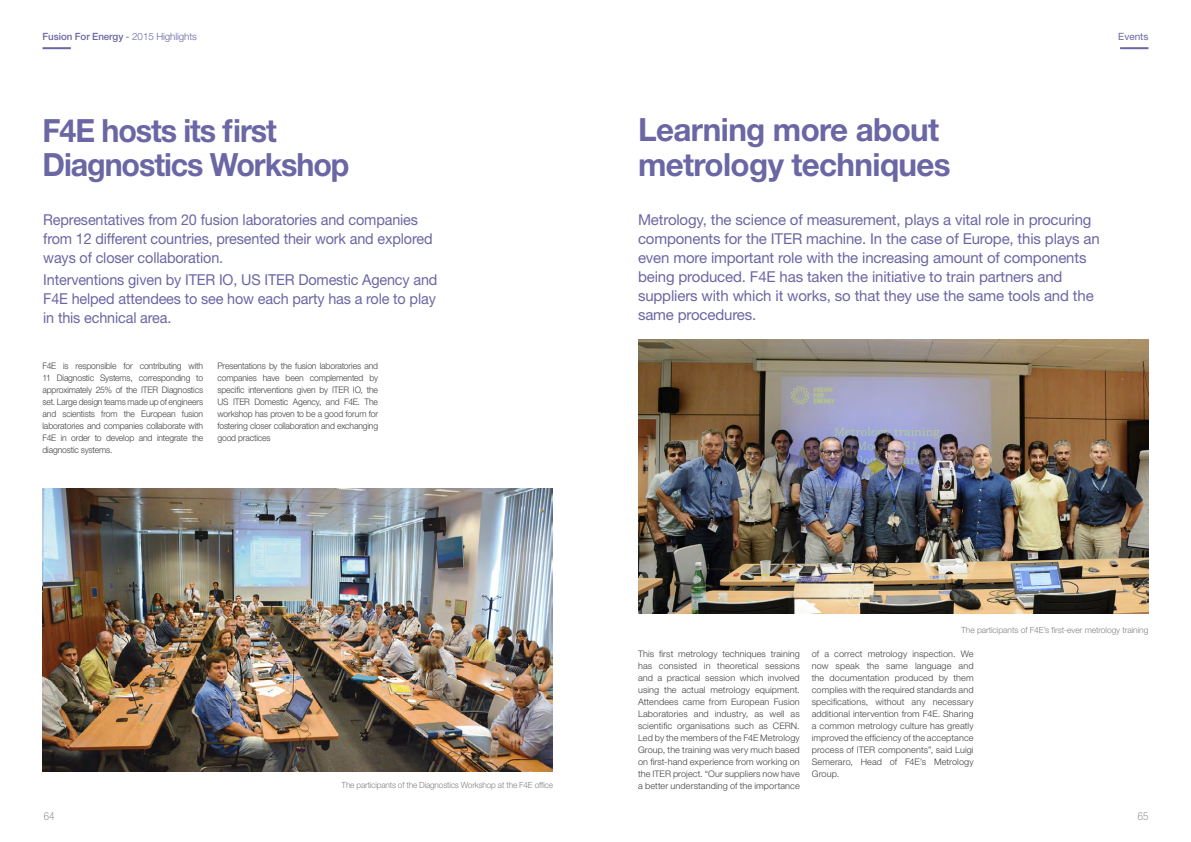
<style>
.page{position:relative;width:1191px;height:842px;background:#fff}
.page>*{position:absolute;margin:0;border:0;box-sizing:border-box;transform-origin:0 0}
.t1{font:700 32px/35px "Helvetica Neue LT Std";letter-spacing:-.035em;color:#6b66a4}
.t2{font:700 32px/34px "Helvetica Neue LT Std";letter-spacing:-.035em;color:#6b66a4;scale:.95 1}
.t3{font:15px/19px "Helvetica Neue LT Std";letter-spacing:-.01em;color:#6b66a4}
.t4{font:15px/19px "Helvetica Neue LT Std";letter-spacing:-.01em;color:#6b66a4;scale:.96 1}
.t5{font:100 condensed 11px "Helvetica Neue LT Std";color:#6d6e71}
.t6{font:500 10px "Helvetica Neue LT Std";letter-spacing:-.01em;color:#6b66a4}
.t7{font:10px "Helvetica Neue LT Std";color:#6b66a4}
.t8{font:300 9px/12px "Helvetica Neue LT Std";letter-spacing:-.01em;color:#414042;text-align:justify}
.t9{font:300 9px/12px "Helvetica Neue LT Std";letter-spacing:-.01em;color:#414042;text-align:justify;scale:.95 1}
.t10{font:300 8.5px "Helvetica Neue LT Std";letter-spacing:-.02em;color:#808285}
.s1{font-weight:400}
.s2{font-weight:300}
</style>
<div class="page">
<hr style="left:1120px;top:47px;width:28px;height:2px;background:#6b66a4">
<hr style="left:43px;top:47px;width:28px;height:2px;background:#6b66a4">
<img style="left:43px;top:489px;width:510px;height:283px">
<img style="left:638px;top:339px;width:510px;height:275px">
<p class="t6" style="left:43px;top:30px;width:156px">Fusion For Energy <span class="s1">-</span> <span class="s2">2015 Highlights</span></p>
<p class="t7" style="left:1118px;top:30px;width:32px">Events</p>
<h1 class="t2" style="left:43px;top:113px;width:324px">F4E hosts its first<br>Diagnostics Workshop</h1>
<h2 class="t4" style="left:43px;top:210px;width:407px">Representatives from 20 fusion laboratories and companies from 12 different countries, presented their work and explored ways of closer collaboration.</h2>
<h2 class="t4" style="left:43px;top:270px;width:412px;text-align:justify">Interventions given by ITER IO, US ITER Domestic Agency and F4E helped attendees to see how each party has a role to play in this echnical area.</h2>
<p class="t9" style="left:43px;top:359px;width:171px">F4E is responsible for contributing with 11 Diagnostic Systems, corresponding to approximately 25% of the ITER Diagnostics set. Large design teams made up of engineers and scientists from the European fusion laboratories and companies collaborate with F4E in order to develop and integrate the diagnostic systems.</p>
<p class="t9" style="left:217px;top:359px;width:171px">Presentations by the fusion laboratories and companies have been complemented by specific interventions given by ITER IO, the US ITER Domestic Agency, and F4E. The workshop has proven to be a good forum for fostering closer collaboration and exchanging good practices</p>
<p class="t10" style="left:342px;top:780px;width:213px">The participants of the Diagnostics Workshop at the F4E office</p>
<h1 class="t1" style="left:638px;top:111px;width:314px">Learning more about metrology techniques</h1>
<p class="t3" style="left:638px;top:210px;width:463px">Metrology, the science of measurement, plays a vital role in procuring components for the ITER machine. In the case of Europe, this plays an even more important role with the increasing amount of components being produced. F4E has taken the initiative to train partners and suppliers with which it works, so that they use the same tools and the same procedures.</p>
<p class="t10" style="left:961px;top:624px;width:189px">The participants of F4E’s first-ever metrology training</p>
<p class="t8" style="left:638px;top:647px;width:163px">This first metrology techniques training has consisted in theoretical sessions and a practical session which involved using the actual metrology equipment.<br>Attendees came from European Fusion Laboratories and industry, as well as scientific organisations such as CERN.<br>Led by the members of the F4E Metrology Group, the training was very much based on first-hand experience from working on the ITER project. “Our suppliers now have a better understanding of the importance</p>
<p class="t8" style="left:812px;top:647px;width:163px">of a correct metrology inspection. We now speak the same language and the documentation produced by them complies with the required standards and specifications, without any necessary additional intervention from F4E. Sharing a common metrology culture has greatly improved the efficiency of the acceptance process of ITER components”, said Luigi Semeraro, Head of F4E’s Metrology Group.</p>
<p class="t5" style="left:44px;top:810px;width:12px">64</p>
<p class="t5" style="left:1137px;top:810px;width:12px">65</p>
</div>
